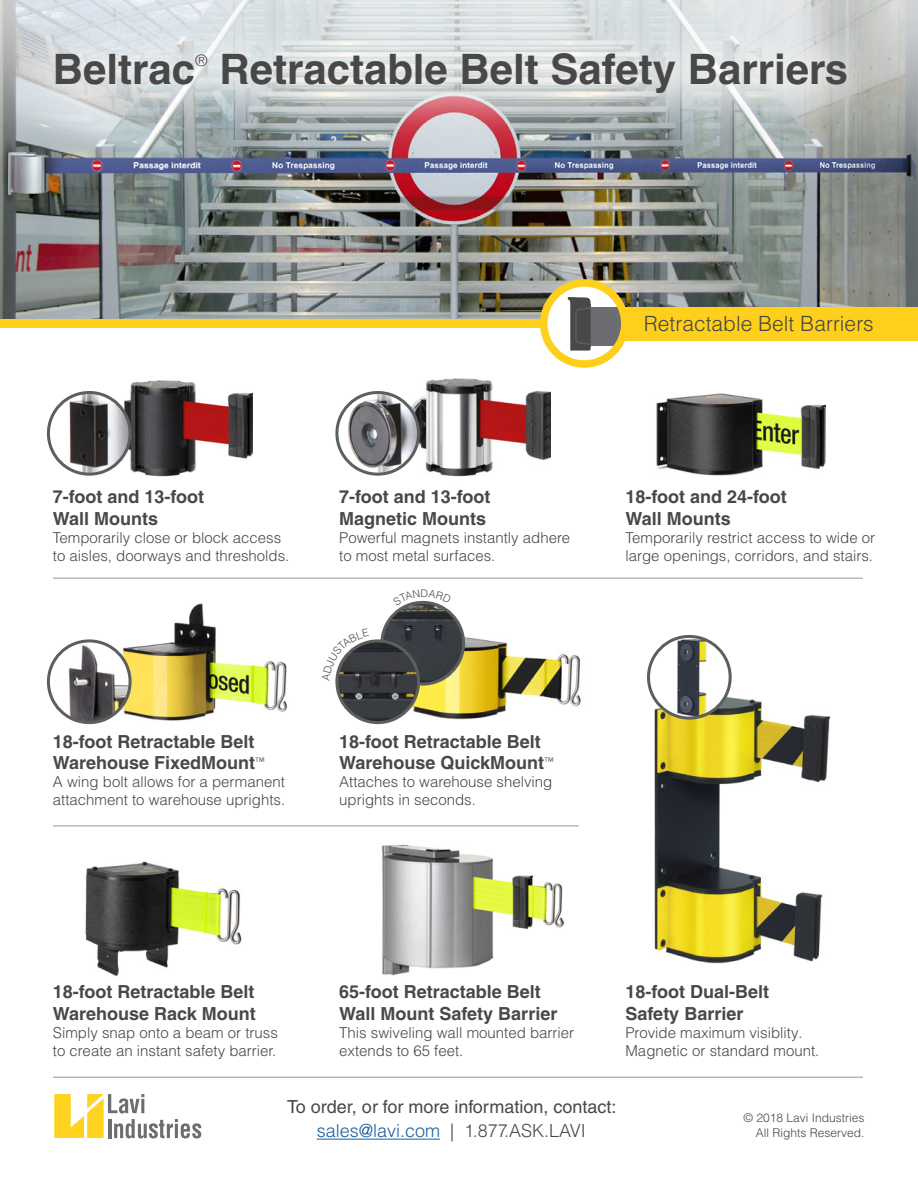
<style>
.page{position:relative;width:918px;height:1188px;background:#fff}
.page>*{position:absolute;margin:0;border:0;box-sizing:border-box;transform-origin:0 0}
.t1{font:700 42px "Helvetica LT Pro";color:#474847}
.t2{font:300 21px "Helvetica LT Pro";color:#474646}
.t3{font:700 18px/21.6px "Helvetica LT Pro";color:#474847}
.t4{font:18px "Helvetica LT Pro";color:#474847}
.t5{font:300 18px "Helvetica LT Pro";color:#474847}
.t6{font:300 15.75px "Helvetica LT Pro";color:#474847}
.t7{font:300 15px/18px "Helvetica LT Pro";color:#474847}
.t8{font:300 12px "Helvetica LT Pro";color:#474847}
.s1{color:#175d9e}
</style>
<div class="page">
<img style="left:381px;top:844px;width:182px;height:132px">
<img style="left:0;top:0;width:918px;height:319px">
<div style="left:0;top:319px;width:918px;height:9px;background:#fed01c"></div>
<svg style="left:6px;top:4px;width:889px;height:137px;background:#cdd0d1"></svg>
<div style="left:590px;top:307px;width:328px;height:33px;background:#fed01c"></div>
<svg style="left:544px;top:283px;width:81px;height:81px"></svg>
<div style="left:590px;top:307px;width:32px;height:38px;background:#6c6d70"></div>
<svg style="left:568px;top:297px;width:23px;height:54px"></svg>
<div style="left:540px;top:279px;width:88px;height:89px;border:8px solid #fed01c;border-radius:50%"></div>
<hr style="left:53px;top:1077px;width:810px;height:1px;background:#939598">
<img style="left:654px;top:697px;width:177px;height:267px">
<img style="left:85px;top:861px;width:157px;height:116px">
<img style="left:400px;top:634px;width:181px;height:86px">
<img style="left:130px;top:603px;width:158px;height:118px">
<img style="left:656px;top:393px;width:169px;height:83px">
<img style="left:407px;top:378px;width:144px;height:99px">
<img style="left:130px;top:380px;width:122px;height:97px">
<img style="left:337px;top:393px;width:82px;height:81px;border-radius:40px">
<div style="left:335px;top:391px;width:85px;height:85px;border:3px solid #5d5f5e;border-radius:50%"></div>
<img style="left:51px;top:642px;width:79px;height:81px">
<div style="left:47px;top:639px;width:85px;height:85px;border:3px solid #5d5f5e;border-radius:50%"></div>
<img style="left:651px;top:636px;width:79px;height:82px">
<div style="left:647px;top:635px;width:85px;height:85px;border:3px solid #5d5f5e;border-radius:50%"></div>
<img style="left:49px;top:393px;width:81px;height:81px">
<div style="left:47px;top:391px;width:85px;height:85px;border:3px solid #5d5f5e;border-radius:50%"></div>
<hr style="left:53px;top:826px;width:526px;height:1px;background:#939598">
<hr style="left:53px;top:578px;width:810px;height:1px;background:#939598">
<img style="left:382px;top:602px;width:82px;height:82px;border-radius:41px">
<div style="left:380px;top:601px;width:85px;height:85px;border:3px solid #5d5f5e;border-radius:50%"></div>
<img style="left:337px;top:641px;width:82px;height:82px;border-radius:41px">
<div style="left:335px;top:639px;width:85px;height:85px;border:3px solid #5d5f5e;border-radius:50%"></div>
<svg style="left:54px;top:1094px;width:148px;height:45px"></svg>
<hr style="left:317px;top:1139px;width:123px;height:1px;background:#175d9e">
<svg style="left:335px;top:640px;width:34px;height:41px"></svg>
<svg style="left:403px;top:600px;width:40px;height:6px"></svg>
<p class="t1" style="left:53px;top:44px;width:144px">Beltrac</p>
<p class="t6" style="left:195px;top:51px;width:14px">®</p>
<p class="t1" style="left:220px;top:44px;width:630px">Retractable Belt Safety Barriers</p>
<p class="t2" style="left:644px;top:310px;width:231px">Retractable Belt Barriers</p>
<p class="t3" style="left:53px;top:486px;width:153px">7-foot and 13-foot<br>Wall Mounts</p>
<p class="t7" style="left:53px;top:528px;width:238px">Temporarily close or block access to aisles, doorways and thresholds.</p>
<p class="t3" style="left:339px;top:486px;width:153px">7-foot and 13-foot<br>Magnetic Mounts</p>
<p class="t7" style="left:339px;top:528px;width:232px">Powerful magnets instantly adhere to most metal surfaces.</p>
<p class="t3" style="left:626px;top:486px;width:163px">18-foot and 24-foot<br>Wall Mounts</p>
<p class="t7" style="left:626px;top:528px;width:251px">Temporarily restrict access to wide or large openings, corridors, and stairs.</p>
<p class="t3" style="left:53px;top:731px;width:213px">18-foot Retractable Belt<br>Warehouse FixedMount<sup>™</sup></p>
<p class="t7" style="left:53px;top:773px;width:234px">A wing bolt allows for a permanent attachment to warehouse uprights.</p>
<p class="t3" style="left:339px;top:731px;width:216px">18-foot Retractable Belt<br>Warehouse QuickMount<sup>™</sup></p>
<p class="t7" style="left:339px;top:773px;width:215px">Attaches to warehouse shelving uprights in seconds.</p>
<p class="t3" style="left:53px;top:981px;width:204px">18-foot Retractable Belt<br>Warehouse Rack Mount</p>
<p class="t7" style="left:53px;top:1024px;width:227px">Simply snap onto a beam or truss to create an instant safety barrier.</p>
<p class="t3" style="left:339px;top:981px;width:220px">65-foot Retractable Belt<br>Wall Mount Safety Barrier</p>
<p class="t7" style="left:339px;top:1024px;width:237px">This swiveling wall mounted barrier extends to 65 feet.</p>
<p class="t3" style="left:626px;top:981px;width:145px">18-foot Dual-Belt<br>Safety Barrier</p>
<p class="t7" style="left:626px;top:1024px;width:195px">Provide maximum visiblity.<br>Magnetic or standard mount.</p>
<p class="t4" style="left:287px;top:1097px;width:331px">To order, or for more information, contact:</p>
<p class="t5" style="left:317px;top:1120px;width:271px"><span class="s1">sales@lavi.com</span> | 1.877.ASK.LAVI</p>
<p class="t8" style="left:744px;top:1110px;width:122px">© 2018 Lavi Industries</p>
<p class="t8" style="left:756px;top:1125px;width:110px">All Rights Reserved.</p>
</div>
